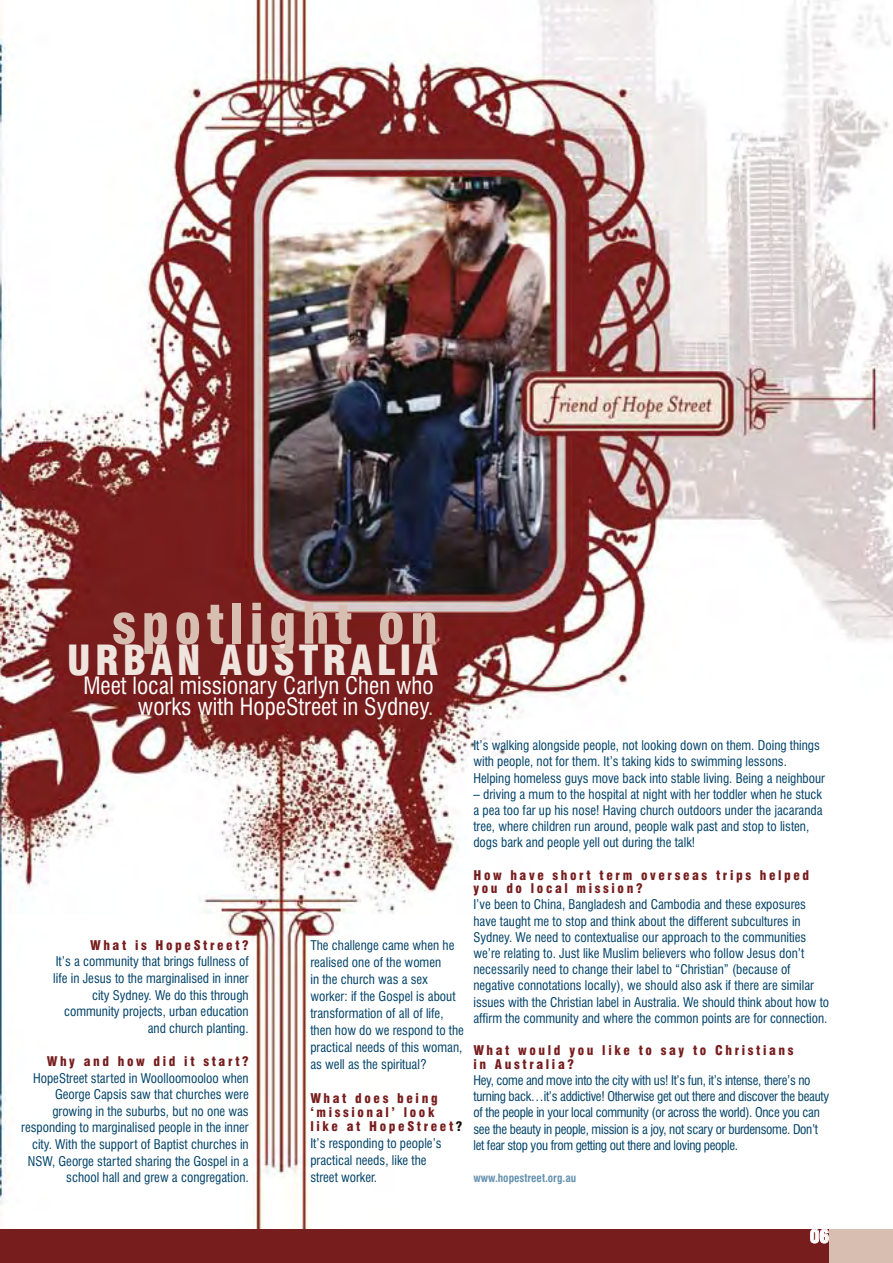
<style>
.page{position:relative;width:893px;height:1263px;background:#fff}
.page>*{position:absolute;margin:0;border:0;box-sizing:border-box;transform-origin:0 0}
.t1{font:900 condensed 54px "Swiss 721 BT";letter-spacing:.1em;color:#d8bdb1}
.t2{font:900 condensed 40.5px "Swiss 721 BT";letter-spacing:.1em;color:#efe4de}
.t3{font:condensed 23.25px/21px "Swiss 721 BT";color:#fefcfb;text-align:right}
.t4{font:900 condensed 18px "Swiss 721 BT";color:#fff}
.t5{font:condensed 13.05px/16.2px "Swiss 721 BT";color:#004268}
.t6{font:condensed 13.05px/16.2px "Swiss 721 BT";letter-spacing:-.025em;color:#004268}
.t7{font:900 condensed 13.05px/14.2px "Swiss 721 BT";letter-spacing:.2em;color:#771d1e}
.t8{font:700 condensed 11.25px "Swiss 721 BT";color:#6692af}
.s1{color:#d1cbbf}
.s2{color:#14120a}
</style>
<div class="page">
<img style="left:0;top:0;width:893px;height:1229px">
<svg style="left:164px;top:691px;width:32px;height:33px"></svg>
<div style="left:0;top:1229px;width:863px;height:34px;background:#771d1e"></div>
<div style="left:829px;top:1229px;width:64px;height:34px;background:#d8bdb1"></div>
<svg style="left:810px;top:1229px;width:18px;height:14px"></svg>
<h1 class="t1" style="left:112px;top:592px;width:327px">spotlight on</h1>
<h3 class="t3" style="left:83px;top:675px;width:352px">Meet local missionary Carlyn Chen who works with HopeStreet in Sydney<span class="s1">.</span></h3>
<h2 class="t2" style="left:67px;top:636px;width:373px">URBAN AUSTRALIA</h2>
<p class="t7" style="left:90px;top:938px;width:160px">What is HopeStreet?</p>
<p class="t5" style="left:53px;top:953px;width:197px;line-height:16.6px;text-align:right">It’s a community that brings fullness of life in Jesus to the marginalised in inner city Sydney. We do this through community projects, urban education and church planting.</p>
<p class="t7" style="left:47px;top:1054px;width:203px">Why and how did it start?</p>
<p class="t5" style="left:21px;top:1069px;width:229px;line-height:16.6px;text-align:right">HopeStreet started in Woolloomooloo when George Capsis saw that churches were growing in the suburbs, but no one was responding to marginalised people in the inner city. With the support of Baptist churches in NSW, George started sharing the Gospel in a school hall and grew a congregation.</p>
<p class="t5" style="left:310px;top:936px;width:155px;line-height:17px">The challenge came when he realised one of the women<br>in the church was a sex worker: if the Gospel is about transformation of all of life, then how do we respond to the practical needs of this woman, as well as the spiritual?</p>
<p class="t7" style="left:310px;top:1091px;width:153px">What does being ‘missional’ look like at HopeStreet<span class="s2">?</span></p>
<p class="t5" style="left:310px;top:1135px;width:133px;line-height:17px">It’s responding to people’s practical needs, like the street worker.</p>
<p class="t5" style="left:473px;top:737px;width:353px">It’s walking alongside people, not looking down on them. Doing things with people, not for them. It’s taking kids to swimming lessons.<br>Helping homeless guys move back into stable living. Being a neighbour</p>
<p class="t5" style="left:473px;top:786px;width:351px">– driving a mum to the hospital at night with her toddler when he stuck a pea too far up his nose! Having church outdoors under the jacaranda tree, where children run around, people walk past and stop to listen, dogs bark and people yell out during the talk!</p>
<p class="t7" style="left:473px;top:868px;width:337px;line-height:13.5px">How have short term overseas trips helped you do local mission?</p>
<p class="t5" style="left:473px;top:897px;width:357px">I’ve been to China, Bangladesh and Cambodia and these exposures have taught me to stop and think about the different subcultures in Sydney. We need to contextualise our approach to the communities we’re relating to. Just like Muslim believers who follow Jesus don’t necessarily need to change their label to “Christian” (because of negative connotations locally), we should also ask if there are similar issues with the Christian label in Australia. We should think about how to affirm the community and where the common points are for connection.</p>
<p class="t7" style="left:473px;top:1044px;width:322px;line-height:13.5px">What would you like to say to Christians in Australia?</p>
<p class="t6" style="left:473px;top:1072px;width:357px">Hey, come and move into the city with us! It’s fun, it’s intense, there’s no turning back…it’s addictive! Otherwise get out there and discover the beauty of the people in your local community (or across the world). Once you can see the beauty in people, mission is a joy, not scary or burdensome. Don’t let fear stop you from getting out there and loving people.</p>
<p class="t8" style="left:473px;top:1171px;width:104px">www.hopestreet.org.au</p>
<h3 class="t4" style="left:810px;top:1225px;width:21px">06</h3>
</div>
